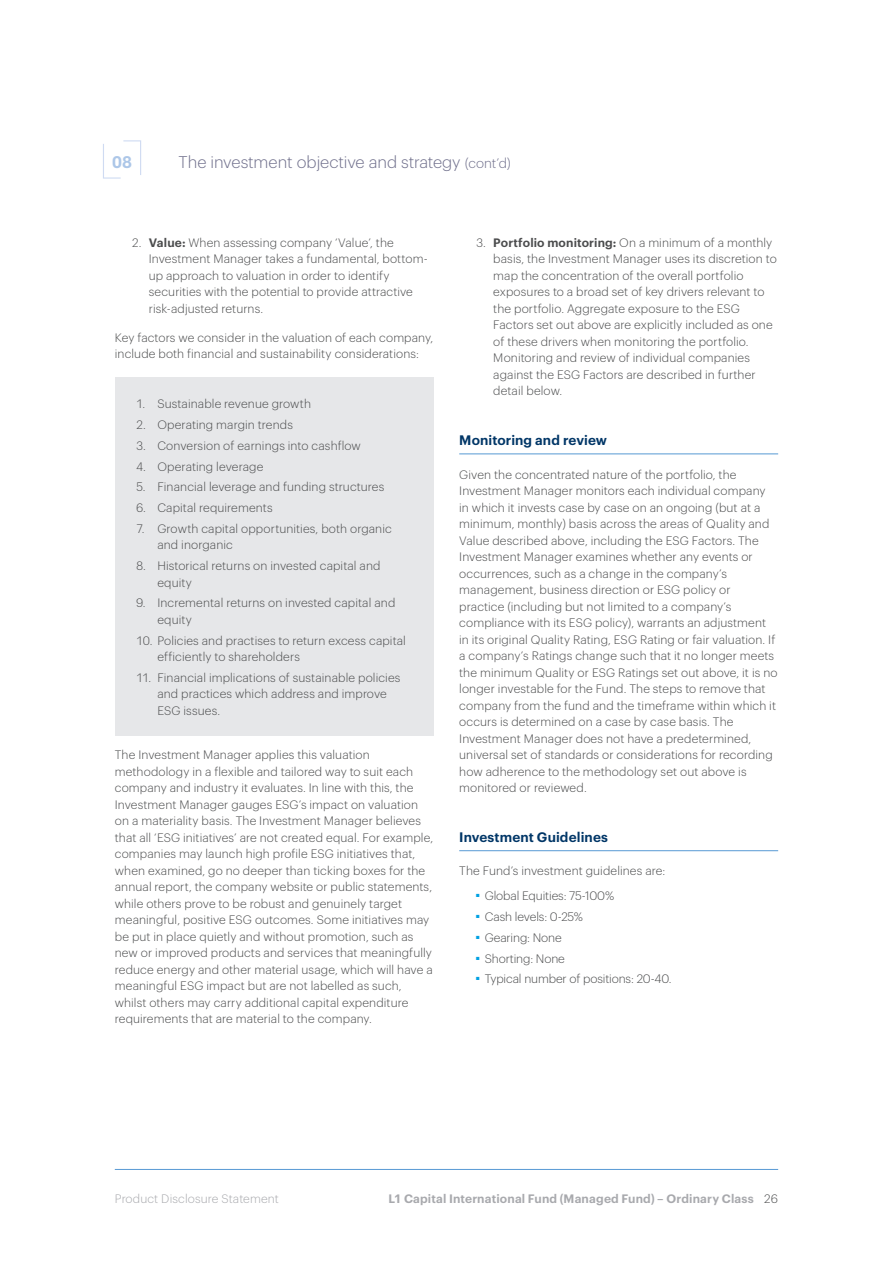
<style>
.page{position:relative;width:893px;height:1263px;background:#fff}
.page>*{position:absolute;margin:0;border:0;box-sizing:border-box;transform-origin:0 0}
.PDS_Page_Heading{font:300 16.5px "Graphik";letter-spacing:-.01em;color:#70708c}
.t1{font:600 16.5px "Graphik";color:#adc7e8}
.PDS__Heading_level_1_1{font:600 13.5px "Graphik";letter-spacing:.005em;color:#003667}
.PDS_Body_Copy_8_11pt{font:300 12px/16.5px "Graphik";letter-spacing:.01em;color:#4b4c4d}
.PDS_Body_Copy_8_11pt-2{font:300 12px "Graphik";letter-spacing:-.01em;color:#4b4c4d}
.t2{font:600 12px "Graphik";letter-spacing:.015em;color:#a8a9ad}
.PDS_Body_Copy_8_11pt_BEFORE_BULLET{font:300 12px "Graphik";letter-spacing:.01em;color:#4b4c4d}
.t3{font:300 12px "Graphik";letter-spacing:.01em;color:#a8a9ad}
.s1{font-size:13.5px}
.s2{font-weight:600}
.s3{font-weight:300;color:#4b4c4d}
</style>
<div class="page">
<hr style="left:115px;top:1169px;width:663px;height:1px;background:#5799d4">
<div style="left:115px;top:377px;width:319px;height:359px;background:#e6e7e9"></div>
<hr style="left:459px;top:453px;width:319px;height:1px;background:#5799d4">
<hr style="left:459px;top:850px;width:319px;height:1px;background:#5799d4">
<svg style="left:103px;top:140px;width:38px;height:39px"></svg>
<p class="t1" style="left:112px;top:150px;width:21px">08</p>
<p class="PDS_Page_Heading" style="left:179px;top:150px;width:334px">The investment objective and strategy <span class="s1">(cont’d)</span></p>
<p class="PDS_Body_Copy_8_11pt" style="left:149px;top:233px;width:280px;text-indent:-17px">2. <span class="s2">Value:</span> When assessing company ‘Value’, the Investment Manager takes a fundamental, bottom&shy;up approach to valuation in order to identify securities with the potential to provide attractive risk-adjusted returns.</p>
<p class="PDS_Body_Copy_8_11pt" style="left:115px;top:328px;width:320px">Key factors we consider in the valuation of each company, include both financial and sustainability considerations:</p>
<p class="PDS_Body_Copy_8_11pt" style="left:136px;top:395px;width:176px">1. Sustainable revenue growth</p>
<p class="PDS_Body_Copy_8_11pt" style="left:136px;top:416px;width:158px">2. Operating margin trends</p>
<p class="PDS_Body_Copy_8_11pt" style="left:136px;top:436px;width:226px">3. Conversion of earnings into cashflow</p>
<p class="PDS_Body_Copy_8_11pt" style="left:136px;top:457px;width:129px">4. Operating leverage</p>
<p class="PDS_Body_Copy_8_11pt" style="left:136px;top:478px;width:250px">5. Financial leverage and funding structures</p>
<p class="PDS_Body_Copy_8_11pt" style="left:136px;top:499px;width:138px">6. Capital requirements</p>
<p class="PDS_Body_Copy_8_11pt" style="left:157px;top:519px;width:236px;text-indent:-21px">7. Growth capital opportunities, both organic and inorganic</p>
<p class="PDS_Body_Copy_8_11pt" style="left:157px;top:557px;width:225px;text-indent:-21px">8. Historical returns on invested capital and equity</p>
<p class="PDS_Body_Copy_8_11pt" style="left:157px;top:594px;width:240px;text-indent:-21px">9. Incremental returns on invested capital and equity</p>
<p class="PDS_Body_Copy_8_11pt" style="left:157px;top:631px;width:250px;text-indent:-21px">10. Policies and practises to return excess capital efficiently to shareholders</p>
<p class="PDS_Body_Copy_8_11pt" style="left:157px;top:668px;width:245px;text-indent:-21px">11. Financial implications of sustainable policies and practices which address and improve<br>ESG issues.</p>
<p class="PDS_Body_Copy_8_11pt" style="left:115px;top:746px;width:320px">The Investment Manager applies this valuation methodology in a flexible and tailored way to suit each company and industry it evaluates. In line with this, the Investment Manager gauges ESG’s impact on valuation on a materiality basis. The Investment Manager believes that all ‘ESG initiatives’ are not created equal. For example, companies may launch high profile ESG initiatives that, when examined, go no deeper than ticking boxes for the annual report, the company website or public statements, while others prove to be robust and genuinely target meaningful, positive ESG outcomes. Some initiatives may be put in place quietly and without promotion, such as new or improved products and services that meaningfully reduce energy and other material usage, which will have a meaningful ESG impact but are not labelled as such, whilst others may carry additional capital expenditure requirements that are material to the company.</p>
<p class="PDS_Body_Copy_8_11pt" style="left:493px;top:233px;width:285px;text-indent:-17px">3. <span class="s2">Portfolio monitoring:</span> On a minimum of a monthly basis, the Investment Manager uses its discretion to map the concentration of the overall portfolio exposures to a broad set of key drivers relevant to the portfolio. Aggregate exposure to the ESG Factors set out above are explicitly included as one of these drivers when monitoring the portfolio.<br>Monitoring and review of individual companies against the ESG Factors are described in further detail below.</p>
<p class="PDS__Heading_level_1_1" style="left:459px;top:430px;width:149px">Monitoring and review</p>
<p class="PDS_Body_Copy_8_11pt" style="left:459px;top:465px;width:320px">Given the concentrated nature of the portfolio, the Investment Manager monitors each individual company in which it invests case by case on an ongoing (but at a minimum, monthly) basis across the areas of Quality and Value described above, including the ESG Factors. The Investment Manager examines whether any events or occurrences, such as a change in the company’s management, business direction or ESG policy or practice (including but not limited to a company’s compliance with its ESG policy), warrants an adjustment in its original Quality Rating, ESG Rating or fair valuation. If a company’s Ratings change such that it no longer meets the minimum Quality or ESG Ratings set out above, it is no longer investable for the Fund. The steps to remove that company from the fund and the timeframe within which it occurs is determined on a case by case basis. The Investment Manager does not have a predetermined, universal set of standards or considerations for recording how adherence to the methodology set out above is monitored or reviewed.</p>
<p class="PDS__Heading_level_1_1" style="left:459px;top:827px;width:150px">Investment Guidelines</p>
<p class="PDS_Body_Copy_8_11pt_BEFORE_BULLET" style="left:459px;top:862px;width:208px">The Fund’s investment guidelines are:</p>
<p class="PDS_Body_Copy_8_11pt-2" style="left:476px;top:887px;width:139px"><sup>■</sup> Global Equities: 75-100%</p>
<p class="PDS_Body_Copy_8_11pt-2" style="left:476px;top:908px;width:108px"><sup>■</sup> Cash levels: 0-25%</p>
<p class="PDS_Body_Copy_8_11pt-2" style="left:476px;top:929px;width:87px"><sup>■</sup> Gearing: None</p>
<p class="PDS_Body_Copy_8_11pt-2" style="left:476px;top:949px;width:90px"><sup>■</sup> Shorting: None</p>
<p class="PDS_Body_Copy_8_11pt-2" style="left:476px;top:970px;width:197px"><sup>■</sup> Typical number of positions: 20-40.</p>
<p class="t3" style="left:115px;top:1190px;width:166px">Product Disclosure Statement</p>
<p class="t2" style="left:388px;top:1190px;width:391px">L1 Capital International Fund (Managed Fund) – Ordinary Class <span class="s3">26</span></p>
</div>
